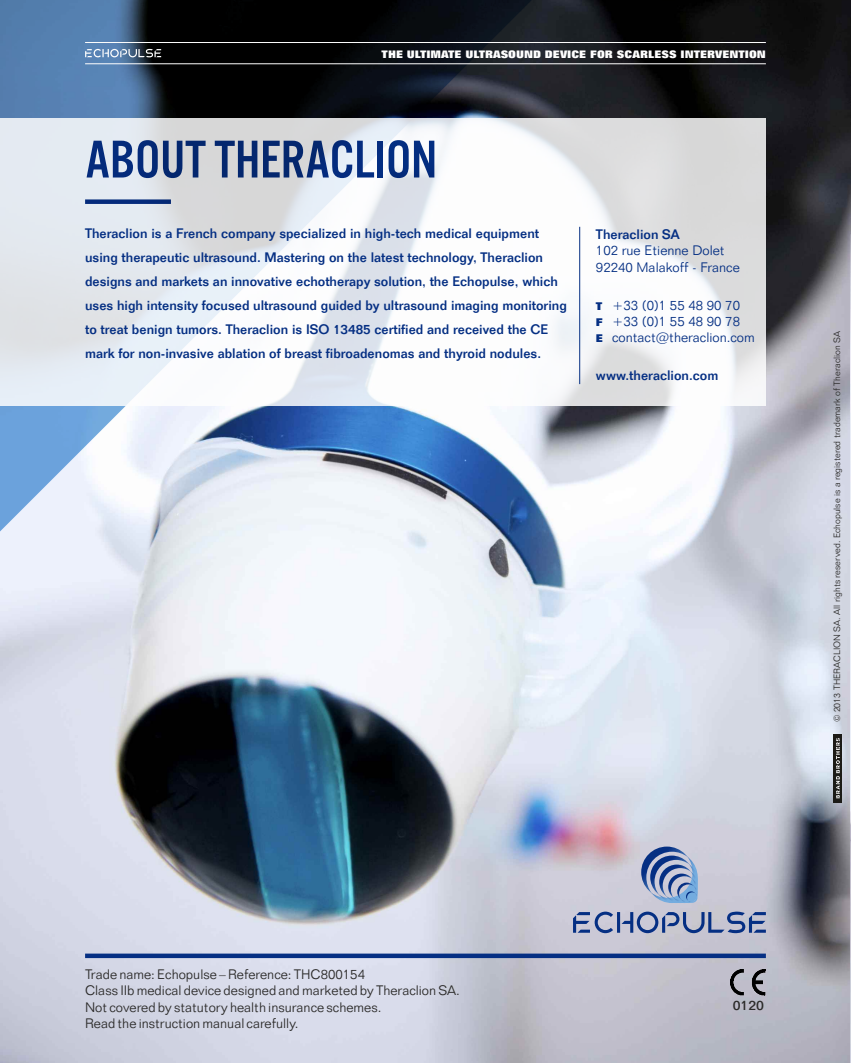
<style>
.page{position:relative;width:851px;height:1063px;background:#fff}
.page>*{position:absolute;margin:0;border:0;box-sizing:border-box;transform-origin:0 0}
.t1{font:55.2px "Alternate Gothic No 3";color:#052f83}
.t2{font:500 13.5px/24.2px "Folio Std";color:#052f83}
.t3{font:300 13.5px/16.2px "Folio BT";color:#2b2a29}
.t4{font:300 13.5px/16.2px "Folio BT";color:#052f83}
.t5{font:500 13.5px "Folio BT";color:#2b2a29}
.t6{font:800 10.8px/16.2px "Folio BT";color:#052f83;text-align:justify}
.t7{font:800 10.5px "Folio BT";color:#fefefe}
.t8{font:300 9px "Folio BT";color:#2b2a29}
</style>
<div class="page">
<img style="left:1px;top:0;width:849px;height:1063px">
<svg style="left:0;top:0;width:554px;height:531px;background:#68798f"></svg>
<div style="left:0;top:118px;width:765px;height:288px;background:#fefefe;opacity:.85"></div>
<hr style="left:85px;top:954px;width:680px;height:4px;background:#052f83">
<hr style="left:579px;top:227px;width:1px;height:157px;background:#052f83">
<div style="left:85px;top:199px;width:86px;height:5px;background:#042b7c"></div>
<svg style="left:0;top:531px;width:1px;height:532px"></svg>
<svg style="left:573px;top:912px;width:192px;height:21px;background:#8895b8"></svg>
<svg style="left:641px;top:847px;width:56px;height:56px;background:#8397c0"></svg>
<hr style="left:85px;top:42px;width:680px;height:1px;background:#fefefe">
<hr style="left:85px;top:63px;width:680px;height:1px;background:#fefefe">
<svg style="left:85px;top:49px;width:76px;height:8px"></svg>
<svg style="left:833px;top:734px;width:9px;height:69px"></svg>
<svg style="left:835px;top:738px;width:4px;height:60px"></svg>
<img style="left:850px;top:234px;width:1px;height:829px">
<img style="left:730px;top:970px;width:35px;height:25px">
<p class="t7" style="left:381px;top:50px;width:385px">THE ULTIMATE ULTRASOUND DEVICE FOR SCARLESS INTERVENTION</p>
<h1 class="t1" style="left:85px;top:130px;width:353px">ABOUT THERACLION</h1>
<p class="t2" style="left:85px;top:223px;width:483px">Theraclion is a French company specialized in high-tech medical equipment using therapeutic ultrasound. Mastering on the latest technology, Theraclion designs and markets an innovative echotherapy solution, the Echopulse, which uses high intensity focused ultrasound guided by ultrasound imaging monitoring to treat benign tumors. Theraclion is ISO 13485 certified and received the CE mark for non-invasive ablation of breast fibroadenomas and thyroid nodules.</p>
<p class="t2" style="left:596px;top:224px;width:85px">Theraclion SA</p>
<p class="t4" style="left:596px;top:244px;width:145px">102 rue Etienne Dolet<br>92240 Malakoff - France</p>
<p class="t6" style="left:596px;top:299px;width:9px">T F E</p>
<p class="t4" style="left:612px;top:298px;width:144px">+33 (0)1 55 48 90 70 +33 (0)1 55 48 90 78 contact@theraclion.com</p>
<p class="t2" style="left:596px;top:365px;width:124px">www.theraclion.com</p>
<p class="t8" style="left:833px;top:722px;width:393px;rotate:-90deg">© 2013 THERACLION SA. All rights reserved. Echopulse is a registered trademark of Theraclion SA</p>
<p class="t3" style="left:85px;top:968px;width:376px">Trade name: Echopulse – Reference: THC800154<br>Class IIb medical device designed and marketed by Theraclion SA.<br>Not covered by statutory health insurance schemes.<br>Read the instruction manual carefully.</p>
<p class="t5" style="left:732px;top:1000px;width:33px">0120</p>
</div>
